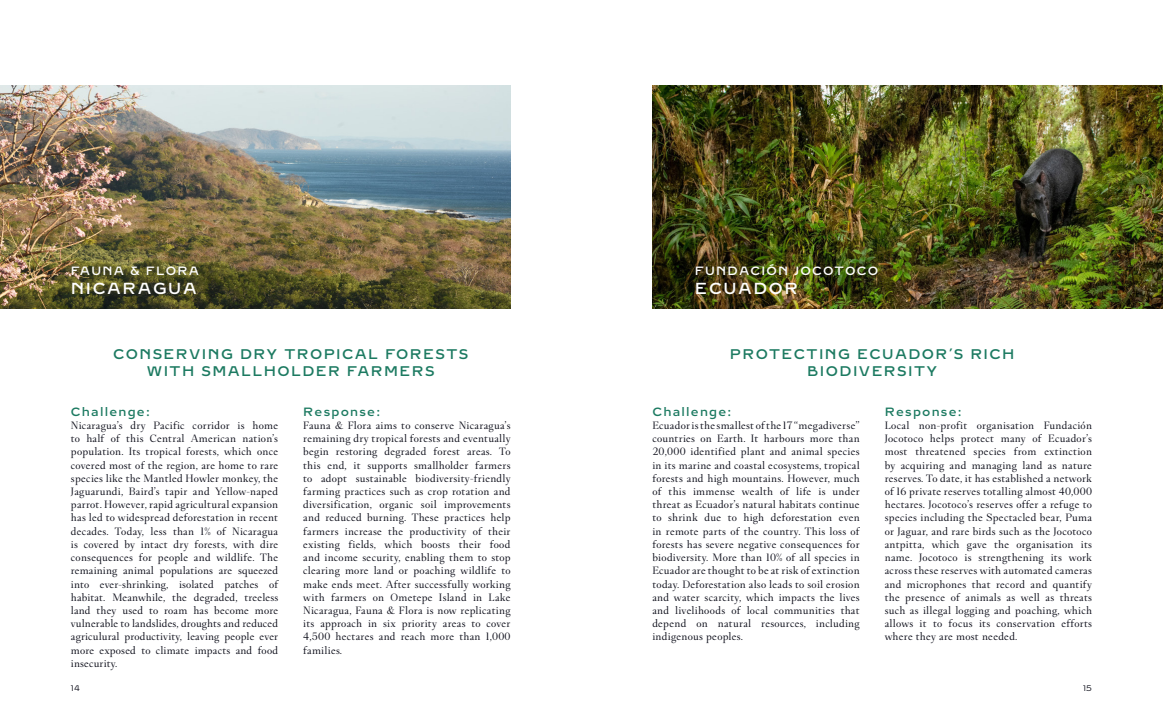
<style>
.page{position:relative;width:1163px;height:723px;background:#fff}
.page>*{position:absolute;margin:0;border:0;box-sizing:border-box;transform-origin:0 0}
.t1{font:500 16px "Brilliant Cut Pro";letter-spacing:.1em;color:#fff}
.t2{font:500 14px/16.8px "Brilliant Cut Pro";letter-spacing:.1em;color:#1c7a61;text-align:center}
.t3{font:500 12px "Brilliant Cut Pro";letter-spacing:.1em;color:#1c7a61}
.t4{font:500 12px "Brilliant Cut Pro";letter-spacing:.1em;color:#fff}
.t5{font:11px/13.2px "Fancy Cut Pro";letter-spacing:.02em;color:#0b0c18;text-align:justify}
.t6{font:8px "Brilliant Cut Pro";color:#0b0c18}
</style>
<div class="page">
<img style="left:0;top:85px;width:510px;height:224px">
<img style="left:652px;top:85px;width:510px;height:224px">
<p class="t4" style="left:71px;top:264px;width:130px">FAUNA &amp; FLORA</p>
<h1 class="t1" style="left:71px;top:279px;width:127px">NICARAGUA</h1>
<p class="t4" style="left:694px;top:264px;width:185px">FUNDACIÓN JOCOTOCO</p>
<h1 class="t1" style="left:694px;top:279px;width:105px">ECUADOR</h1>
<p class="t2" style="left:113px;top:346px;width:357px">CONSERVING DRY TROPICAL FORESTS<br>WITH SMALLHOLDER FARMERS</p>
<p class="t2" style="left:729px;top:346px;width:286px">PROTECTING ECUADOR’S RICH<br>BIODIVERSITY</p>
<p class="t3" style="left:71px;top:404px;width:80px">Challenge:</p>
<p class="t5" style="left:71px;top:419px;width:209px">Nicaragua’s dry Pacific corridor is home to half of this Central American nation’s population. Its tropical forests, which once covered most of the region, are home to rare species like the Mantled Howler monkey, the Jaguarundi, Baird’s tapir and Yellow-naped parrot. However, rapid agricultural expansion has led to widespread deforestation in recent decades. Today, less than 1% of Nicaragua is covered by intact dry forests, with dire consequences for people and wildlife. The remaining animal populations are squeezed into ever-shrinking, isolated patches of habitat. Meanwhile, the degraded, treeless land they used to roam has become more vulnerable to landslides, droughts and reduced agriculural productivity, leaving people ever more exposed to climate impacts and food insecurity.</p>
<p class="t3" style="left:652px;top:404px;width:80px">Challenge:</p>
<p class="t5" style="left:652px;top:419px;width:209px">Ecuador is the smallest of the 17 “megadiverse” countries on Earth. It harbours more than 20,000 identified plant and animal species in its marine and coastal ecosystems, tropical forests and high mountains. However, much of this immense wealth of life is under threat as Ecuador’s natural habitats continue to shrink due to high deforestation even in remote parts of the country. This loss of forests has severe negative consequences for biodiversity. More than 10% of all species in Ecuador are thought to be at risk of extinction today. Deforestation also leads to soil erosion and water scarcity, which impacts the lives and livelihoods of local communities that depend on natural resources, including indigenous peoples.</p>
<p class="t3" style="left:303px;top:404px;width:78px">Response:</p>
<p class="t5" style="left:303px;top:419px;width:209px">Fauna &amp; Flora aims to conserve Nicaragua’s remaining dry tropical forests and eventually begin restoring degraded forest areas. To this end, it supports smallholder farmers to adopt sustainable biodiversity-friendly farming practices such as crop rotation and diversification, organic soil improvements and reduced burning. These practices help farmers increase the productivity of their existing fields, which boosts their food and income security, enabling them to stop clearing more land or poaching wildlife to make ends meet. After successfully working with farmers on Ometepe Island in Lake Nicaragua, Fauna &amp; Flora is now replicating its approach in six priority areas to cover 4,500 hectares and reach more than 1,000 families.</p>
<p class="t3" style="left:884px;top:404px;width:78px">Response:</p>
<p class="t5" style="left:884px;top:419px;width:209px">Local non-profit organisation Fundación Jocotoco helps protect many of Ecuador’s most threatened species from extinction by acquiring and managing land as nature reserves. To date, it has established a network of 16 private reserves totalling almost 40,000 hectares. Jocotoco’s reserves offer a refuge to species including the Spectacled bear, Puma or Jaguar, and rare birds such as the Jocotoco antpitta, which gave the organisation its name. Jocotoco is strengthening its work across these reserves with automated cameras and microphones that record and quantify the presence of animals as well as threats such as illegal logging and poaching, which allows it to focus its conservation efforts where they are most needed.</p>
<p class="t6" style="left:71px;top:683px;width:10px">14</p>
<p class="t6" style="left:1082px;top:683px;width:10px">15</p>
</div>
